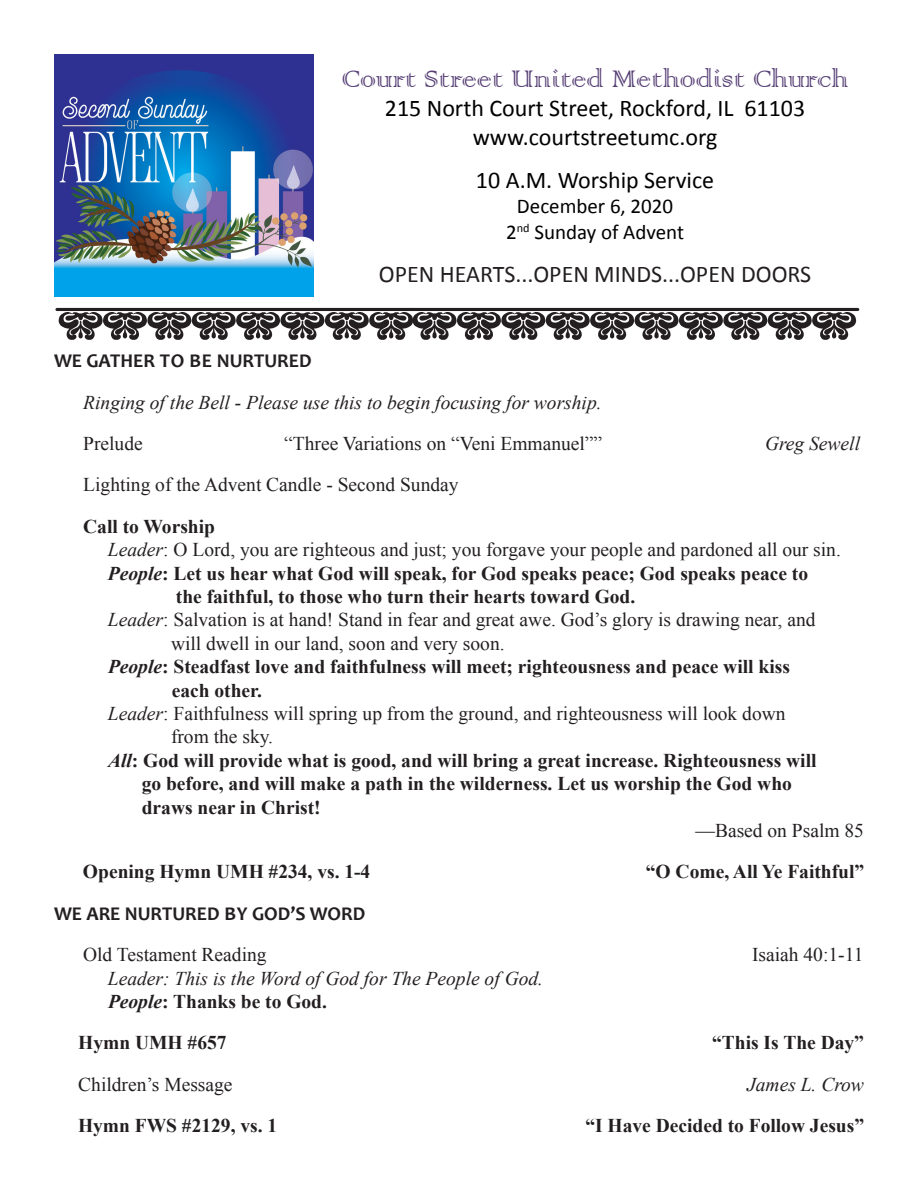
<style>
.page{position:relative;width:918px;height:1188px;background:#fff}
.page>*{position:absolute;margin:0;border:0;box-sizing:border-box;transform-origin:0 0}
.t1{font:31.95px "Colonna";color:#574076}
.t2{font:24px "Calibri";color:#000}
.t3{font:24px "Calibri";color:#231f20}
.t4{font:21px "Calibri";color:#000}
.t5{font:700 19.5px "Times New Roman";color:#231f20}
.t6{font:19.5px "Times New Roman";color:#231f20}
.t7{font:italic 19.5px "Times New Roman";color:#231f20}
.t8{font:700 19.5px "Candara";color:#231f20}
.s1{font-style:italic}
</style>
<div class="page">
<div style="left:54px;top:54px;width:259px;height:35px;background:#2e3192"></div>
<div style="left:54px;top:111px;width:259px;height:185px;background:#00a3ea"></div>
<img style="left:55px;top:307px;width:805px;height:33px">
<svg style="left:140px;top:70px;width:87px;height:13px"></svg>
<img style="left:54px;top:83px;width:259px;height:185px">
<p class="t1" style="left:342px;top:58px;width:508px">Court Street United Methodist Church</p>
<p class="t2" style="left:385px;top:93px;width:422px">215 North Court Street, Rockford, IL 61103</p>
<p class="t2" style="left:473px;top:122px;width:246px">www.courtstreetumc.org</p>
<p class="t2" style="left:476px;top:165px;width:240px">10 A.M. Worship Service</p>
<p class="t4" style="left:517px;top:193px;width:158px">December 6, 2020</p>
<p class="t4" style="left:506px;top:218px;width:179px">2<sup>nd</sup> Sunday of Advent</p>
<p class="t3" style="left:379px;top:259px;width:434px">OPEN HEARTS...OPEN MINDS...OPEN DOORS</p>
<p class="t8" style="left:54px;top:349px;width:259px">WE GATHER TO BE NURTURED</p>
<p class="t7" style="left:83px;top:389px;width:520px">Ringing of the Bell - Please use this to begin focusing for worship.</p>
<p class="t6" style="left:83px;top:430px;width:61px">Prelude</p>
<p class="t6" style="left:284px;top:430px;width:320px">“Three Variations on “Veni Emmanuel””</p>
<p class="t7" style="left:765px;top:430px;width:97px">Greg Sewell</p>
<p class="t6" style="left:83px;top:472px;width:377px">Lighting of the Advent Candle - Second Sunday</p>
<p class="t5" style="left:83px;top:513px;width:133px">Call to Worship</p>
<p class="t6" style="left:108px;top:537px;width:734px"><span class="s1">Leader</span>: O Lord, you are righteous and just; you forgave your people and pardoned all our sin.</p>
<p class="t5" style="left:108px;top:560px;width:702px"><span class="s1">People</span>: Let us hear what God will speak, for God speaks peace; God speaks peace to</p>
<p class="t5" style="left:176px;top:583px;width:461px">the faithful, to those who turn their hearts toward God.</p>
<p class="t6" style="left:108px;top:607px;width:709px"><span class="s1">Leader</span>: Salvation is at hand! Stand in fear and great awe. God’s glory is drawing near, and</p>
<p class="t6" style="left:171px;top:630px;width:335px">will dwell in our land, soon and very soon.</p>
<p class="t5" style="left:108px;top:653px;width:683px"><span class="s1">People</span>: Steadfast love and faithfulness will meet; righteousness and peace will kiss</p>
<p class="t5" style="left:172px;top:677px;width:92px">each other.</p>
<p class="t6" style="left:108px;top:700px;width:679px"><span class="s1">Leader</span>: Faithfulness will spring up from the ground, and righteousness will look down</p>
<p class="t6" style="left:171px;top:724px;width:104px">from the sky.</p>
<p class="t5" style="left:108px;top:747px;width:710px"><span class="s1">All</span>: God will provide what is good, and will bring a great increase. Righteousness will</p>
<p class="t5" style="left:142px;top:770px;width:652px">go before, and will make a path in the wilderness. Let us worship the God who</p>
<p class="t5" style="left:142px;top:794px;width:180px">draws near in Christ!</p>
<p class="t6" style="left:696px;top:817px;width:170px">—Based on Psalm 85</p>
<p class="t5" style="left:83px;top:858px;width:289px">Opening Hymn UMH #234, vs. 1-4</p>
<p class="t5" style="left:646px;top:858px;width:220px">“O Come, All Ye Faithful”</p>
<p class="t8" style="left:54px;top:901px;width:313px">WE ARE NURTURED BY GOD’S WORD</p>
<p class="t6" style="left:83px;top:942px;width:185px">Old Testament Reading</p>
<p class="t6" style="left:752px;top:942px;width:113px">Isaiah 40:1-11</p>
<p class="t7" style="left:108px;top:965px;width:437px">Leader: This is the Word of God for The People of God.</p>
<p class="t5" style="left:108px;top:988px;width:221px"><span class="s1">People</span>: Thanks be to God.</p>
<p class="t5" style="left:78px;top:1029px;width:150px">Hymn UMH #657</p>
<p class="t5" style="left:712px;top:1029px;width:153px">“This Is The Day”</p>
<p class="t6" style="left:78px;top:1071px;width:156px">Children’s Message</p>
<p class="t7" style="left:747px;top:1071px;width:118px">James L. Crow</p>
<p class="t5" style="left:78px;top:1112px;width:201px">Hymn FWS #2129, vs. 1</p>
<p class="t5" style="left:585px;top:1112px;width:280px">“I Have Decided to Follow Jesus”</p>
</div>
